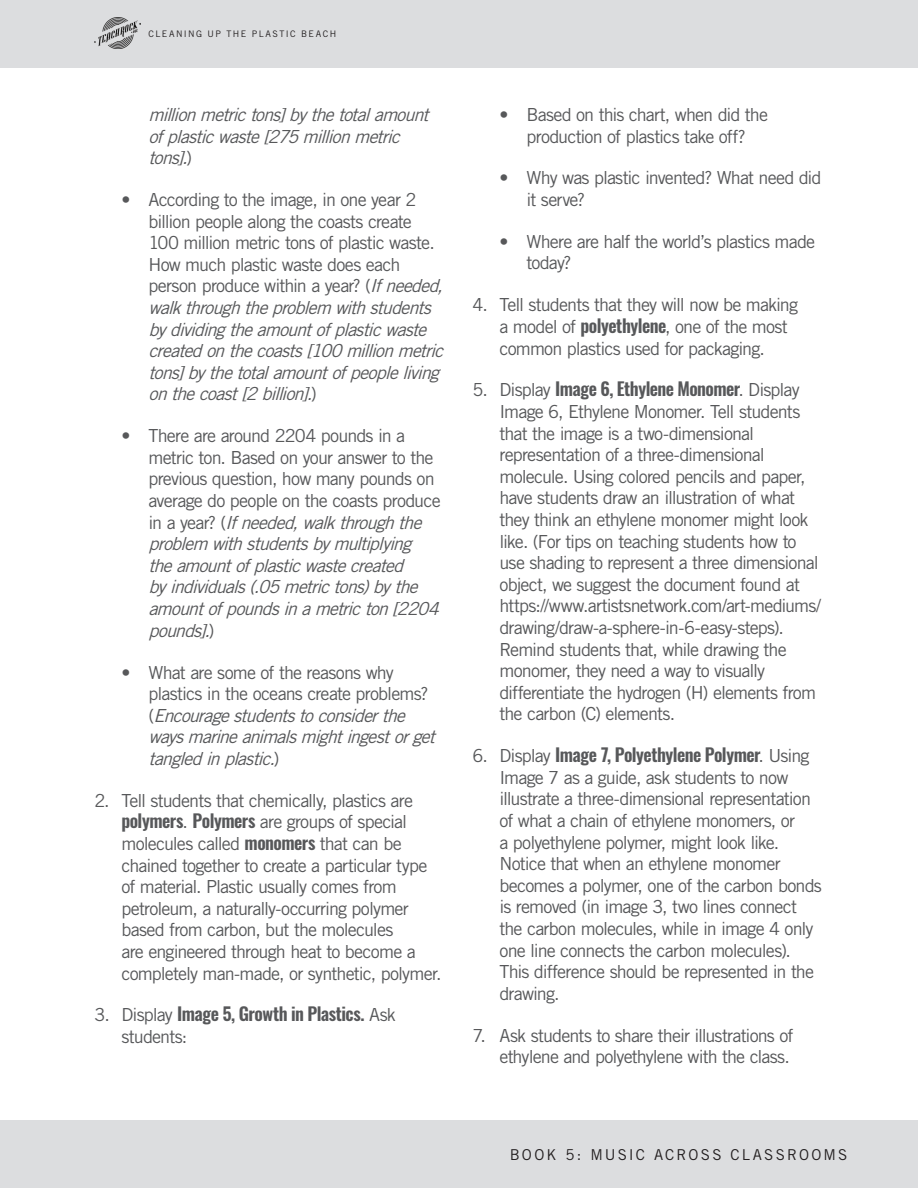
<style>
.page{position:relative;width:918px;height:1188px;background:#fff}
.page>*{position:absolute;margin:0;border:0;box-sizing:border-box;transform-origin:0 0}
.t1{font:18px/21.6px "Trade Gothic LT Std";letter-spacing:-.045em;color:#57585a}
.t2{font:italic 18px/21.6px "Trade Gothic LT Std";color:#57585a}
.t3{font:600 18px/21.6px "Oswald";letter-spacing:-.03em;color:#57585a}
.t4{font:15px "Trade Gothic LT Std";letter-spacing:.14em;color:#231f20}
.t5{font:9px "Trade Gothic LT Std";letter-spacing:.16em;color:#231f20}
.s1{font-style:normal}
.s2{font-family:"Oswald";font-weight:600}
.s3{font-family:"Trade Gothic LT Std";font-weight:400}
</style>
<div class="page">
<div style="left:0;top:0;width:918px;height:68px;background:#dcdddf"></div>
<img style="left:94px;top:18px;width:46px;height:30px">
<div style="left:0;top:1120px;width:918px;height:68px;background:#dcdddf"></div>
<p class="t5" style="left:148px;top:28px;width:189px">CLEANING UP THE PLASTIC BEACH</p>
<p class="t2" style="left:148px;top:104px;width:287px">millionmetrictons]bythetotalamount ofplasticwaste[275millionmetric tons].<span class="s1">)</span></p>
<p class="t2" style="left:148px;top:189px;width:302px;text-indent:-27px"><span class="s1">• According to the image, in one year 2 billion people along the coasts create<br>100 million metric tons of plastic waste.<br>How much plastic waste does each person produce within a year? (</span>Ifneeded, walkthroughtheproblem withstudents bydividingtheamountofplasticwaste createdonthecoasts[100millionmetric tons]bythetotalamountofpeopleliving onthecoast[2billion].<span class="s1">)</span></p>
<p class="t2" style="left:148px;top:425px;width:297px;text-indent:-27px"><span class="s1">• There are around 2204 pounds in a metric ton. Based on your answer to the previous question, how many pounds on average do people on the coasts produce i n a y e a r ? (</span> Ifneeded,walkthroughthe problem withstudentsbymultiplying theamountofplasticwastecreated byindividuals(.05metrictons)bythe amountofpoundsinametricton[2204 pounds].<span class="s1">)</span></p>
<p class="t2" style="left:148px;top:661px;width:293px;text-indent:-27px"><span class="s1">• What are some of the reasons why plastics in the oceans create problems?<br>(</span> Encouragestudentstoconsiderthe waysmarineanimalsmightingestorget tangledinplastic.<span class="s1">)</span></p>
<p class="t1" style="left:122px;top:789px;width:322px;text-indent:-27px">2. Tell students that chemically, plastics are <span class="s2">polymers</span>. <span class="s2">Polymers</span> are groups of special molecules called <span class="s2">monomers</span> that can be chained together to create a particular type of material. Plastic usually comes from petroleum, a naturally-occurring polymer based from carbon, but the molecules<br>are engineered through heat to become a completely man-made, or synthetic, polymer.</p>
<p class="t3" style="left:122px;top:1004px;width:276px;text-indent:-27px"><span class="s3">3. Display</span> Image 5, Growth in Plastics. <span class="s3">Ask students:</span></p>
<p class="t1" style="left:500px;top:104px;width:270px;text-align:center">• Based on this chart, when did the production of plastics take off?</p>
<p class="t1" style="left:526px;top:167px;width:297px;text-indent:-27px">• Why was plastic invented? What need did it serve?</p>
<p class="t1" style="left:526px;top:230px;width:290px;text-indent:-27px">• Where are half the world’s plastics made today?</p>
<p class="t1" style="left:500px;top:294px;width:300px;text-indent:-27px">4. Tell students that they will now be making a model of <span class="s2">polyethylene</span>, one of the most common plastics used for packaging.</p>
<p class="t1" style="left:500px;top:379px;width:323px;text-indent:-27px">5. Display <span class="s2">Image 6, Ethylene Monomer</span>. Display Image 6, Ethylene Monomer. Tell students that the image is a two-dimensional representation of a three-dimensional molecule. Using colored pencils and paper, have students draw an illustration of what they think an ethylene monomer might look like. (For tips on teaching students how to use shading to represent a three dimensional object, we suggest the document found at https://www.artistsnetwork.com/art-mediums/ drawing/draw-a-sphere-in-6-easy-steps).<br>Remind students that, while drawing the monomer, they need a way to visually differentiate the hydrogen (H) elements from the carbon (C) elements.</p>
<p class="t1" style="left:500px;top:745px;width:324px;text-indent:-27px">6. Display <span class="s2">Image 7, Polyethylene Polymer</span>. Using Image 7 as a guide, ask students to now illustrate a three-dimensional representation of what a chain of ethylene monomers, or<br>a polyethylene polymer, might look like.<br>Notice that when an ethylene monomer becomes a polymer, one of the carbon bonds is removed (in image 3, two lines connect the carbon molecules, while in image 4 only one line connects the carbon molecules).<br>This difference should be represented in the drawing.</p>
<p class="t1" style="left:472px;top:1024px;width:322px;text-align:right">7. Ask students to share their illustrations of ethylene and polyethylene with the class.</p>
<p class="t4" style="left:510px;top:1145px;width:339px">BOOK 5: MUSIC ACROSS CLASSROOMS</p>
</div>
